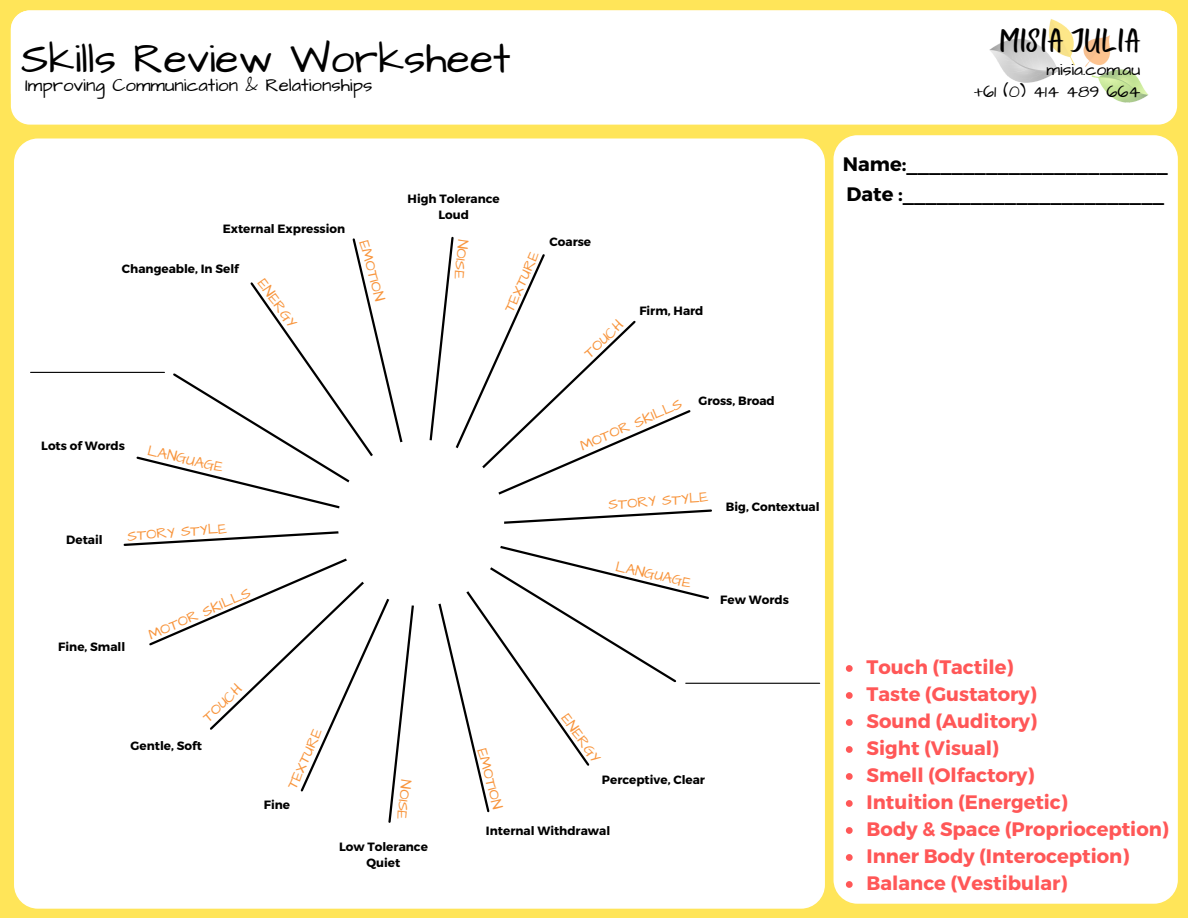
<style>
.page{position:relative;width:1188px;height:918px;background:#ffe559}
.page>*{position:absolute;margin:0;border:0;box-sizing:border-box;transform-origin:0 0}
.t1{font:42.75px "Architects Daughter";color:#000}
.t2{font:33.75px "Bright Sunshine Cap";color:#000}
.t3{font:700 19.5px "Montserrat";color:#ff5757}
.t4{font:700 19.5px "Montserrat";color:#000}
.t5{font:18.6px "Architects Daughter";color:#000}
.t6{font:17.55px "Architects Daughter";color:#000}
.t7{font:15px "Architects Daughter";color:#f8953d}
.t8{font:700 12px "Montserrat";color:#000}
</style>
<div class="page">
<div style="left:834px;top:135px;width:344px;height:769px;background:#fff;border-radius:24px"></div>
<div style="left:14px;top:138px;width:811px;height:771px;background:#fff;border-radius:24px"></div>
<div style="left:11px;top:10px;width:1166px;height:115px;background:#fff;border-radius:19px"></div>
<img style="left:984px;top:10px;width:178px;height:93px">
<hr style="left:31px;top:372px;width:133px;height:1px;background:#000">
<svg style="left:846px;top:665px;width:7px;height:7px"></svg>
<svg style="left:846px;top:692px;width:7px;height:7px"></svg>
<svg style="left:846px;top:719px;width:7px;height:7px"></svg>
<svg style="left:846px;top:746px;width:7px;height:7px"></svg>
<svg style="left:846px;top:773px;width:7px;height:7px"></svg>
<svg style="left:846px;top:800px;width:7px;height:7px"></svg>
<svg style="left:846px;top:827px;width:7px;height:7px"></svg>
<svg style="left:846px;top:854px;width:7px;height:7px"></svg>
<svg style="left:846px;top:881px;width:7px;height:7px"></svg>
<svg style="left:122px;top:236px;width:591px;height:587px"></svg>
<hr style="left:686px;top:683px;width:134px;height:1px;background:#000">
<p class="t2" style="left:1000px;top:18px;width:142px">MISIA JULIA</p>
<p class="t1" style="left:21px;top:30px;width:491px">Skills Review Worksheet</p>
<p class="t6" style="left:1046px;top:58px;width:96px">misia.com.au</p>
<p class="t5" style="left:25px;top:73px;width:349px">Improving Communication &amp; Relationships</p>
<p class="t6" style="left:974px;top:79px;width:168px">+61 (0) 414 489 664</p>
<p class="t8" style="left:223px;top:221px;width:124px">External Expression</p>
<p class="t8" style="left:122px;top:261px;width:118px">Changeable, In Self</p>
<p class="t7" style="left:269px;top:274px;width:58px;rotate:55deg">ENERGY</p>
<p class="t7" style="left:374px;top:238px;width:64px;rotate:75deg">EMOTION</p>
<p class="t8" style="left:408px;top:191px;width:94px">High Tolerance</p>
<p class="t8" style="left:438px;top:207px;width:32px">Loud</p>
<p class="t7" style="left:473px;top:240px;width:42px;rotate:96deg">NOSI E</p>
<p class="t7" style="left:500px;top:307px;width:66px;rotate:-66deg">TEXTURE</p>
<p class="t8" style="left:550px;top:233px;width:43px">Coarse</p>
<p class="t7" style="left:580px;top:348px;width:49px;rotate:-43deg">TOUCH</p>
<p class="t8" style="left:639px;top:303px;width:66px">Firm, Hard</p>
<p class="t8" style="left:41px;top:438px;width:85px">Lots of Words</p>
<p class="t7" style="left:150px;top:440px;width:79px;rotate:13deg">LANGUAGE</p>
<p class="t8" style="left:66px;top:532px;width:38px">Detail</p>
<p class="t7" style="left:127px;top:526px;width:101px;rotate:-4deg">STORY STYLE</p>
<p class="t8" style="left:58px;top:639px;width:69px">Fine, Small</p>
<p class="t7" style="left:145px;top:627px;width:111px;rotate:-24deg">MOTOR SKILLS</p>
<p class="t7" style="left:198px;top:712px;width:49px;rotate:-43deg">TOUCH</p>
<p class="t8" style="left:131px;top:738px;width:73px">Gentle, Soft</p>
<p class="t7" style="left:283px;top:784px;width:66px;rotate:-66deg">TEXTURE</p>
<p class="t8" style="left:264px;top:797px;width:28px">Fine</p>
<p class="t7" style="left:416px;top:781px;width:42px;rotate:96deg">NOSI E</p>
<p class="t7" style="left:577px;top:438px;width:111px;rotate:-24deg">MOTOR SKILLS</p>
<p class="t8" style="left:698px;top:393px;width:78px">Gross, Broad</p>
<p class="t7" style="left:608px;top:494px;width:101px;rotate:-4deg">STORY STYLE</p>
<p class="t8" style="left:726px;top:499px;width:95px">Big, Contextual</p>
<p class="t7" style="left:618px;top:556px;width:79px;rotate:13deg">LANGUAGE</p>
<p class="t8" style="left:720px;top:592px;width:70px">Few Words</p>
<p class="t7" style="left:491px;top:746px;width:64px;rotate:75deg">EMOTION</p>
<p class="t7" style="left:573px;top:709px;width:58px;rotate:55deg">ENERGY</p>
<p class="t8" style="left:602px;top:772px;width:105px">Perceptive, Clear</p>
<p class="t8" style="left:486px;top:823px;width:126px">Internal Withdrawal</p>
<p class="t8" style="left:339px;top:839px;width:90px">Low Tolerance</p>
<p class="t8" style="left:367px;top:855px;width:35px">Quiet</p>
<p class="t4" style="left:843px;top:151px;width:327px">Name:_______________________</p>
<p class="t4" style="left:847px;top:182px;width:319px">Date :_______________________</p>
<p class="t3" style="left:867px;top:654px;width:148px">Touch (Tactile)</p>
<p class="t3" style="left:867px;top:681px;width:172px">Taste (Gustatory)</p>
<p class="t3" style="left:867px;top:708px;width:172px">Sound (Auditory)</p>
<p class="t3" style="left:867px;top:735px;width:134px">Sight (Visual)</p>
<p class="t3" style="left:867px;top:762px;width:169px">Smell (Olfactory)</p>
<p class="t3" style="left:867px;top:789px;width:203px">Intuition (Energetic)</p>
<p class="t3" style="left:867px;top:816px;width:304px">Body &amp; Space (Proprioception)</p>
<p class="t3" style="left:867px;top:843px;width:264px">Inner Body (Interoception)</p>
<p class="t3" style="left:867px;top:870px;width:202px">Balance (Vestibular)</p>
</div>
